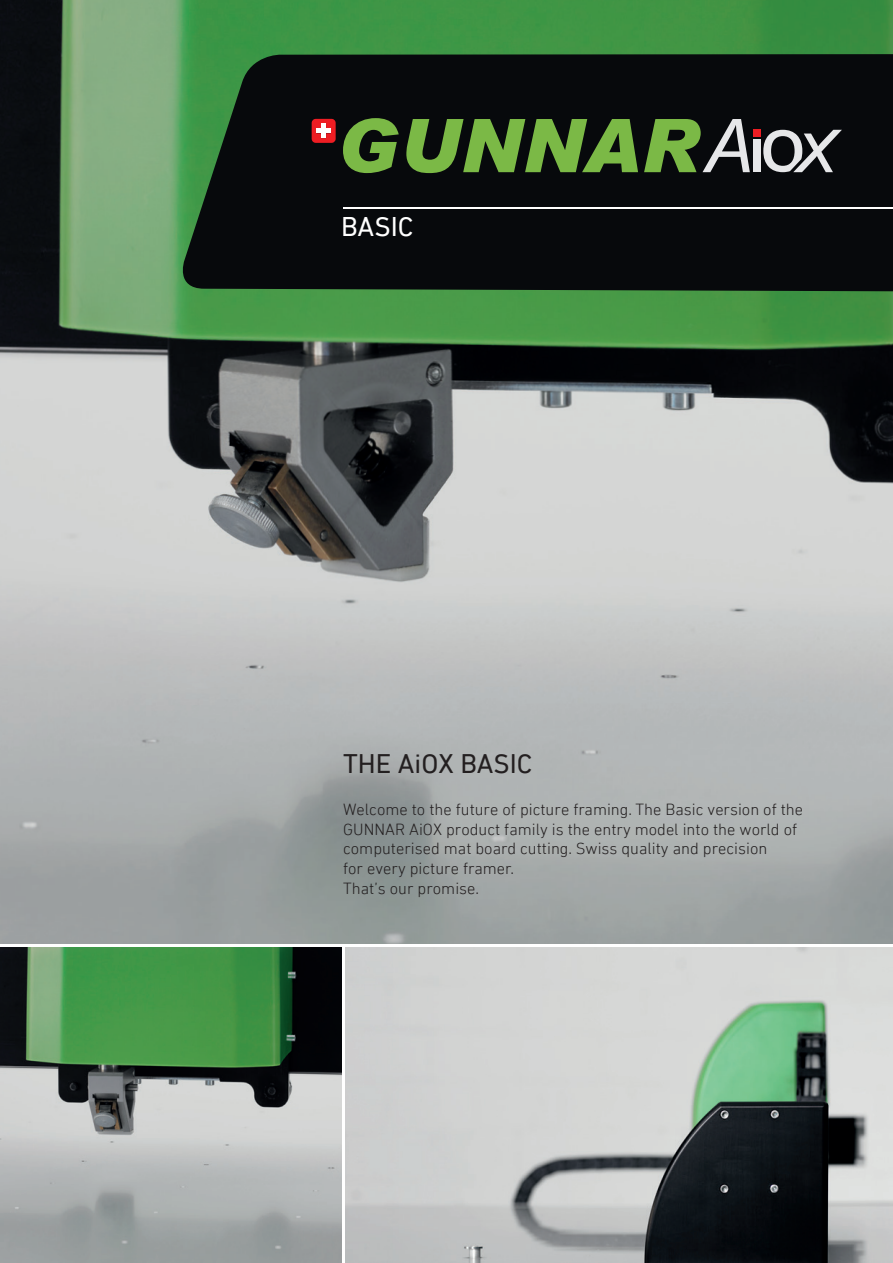
<style>
.page{position:relative;width:893px;height:1263px;background:#fff}
.page>*{position:absolute;margin:0;border:0;box-sizing:border-box;transform-origin:0 0}
.t1{font:27.6px "DIN Next LT Pro";color:#fff}
.t2{font:27.45px "DIN Next LT Pro";color:#231f20}
.t3{font:300 16.5px/19.8px "DIN Next LT Pro";color:#231f20}
</style>
<div class="page">
<img style="left:0;top:0;width:893px;height:1263px">
<svg style="left:175px;top:54px;width:718px;height:238px;background:#0b1310"></svg>
<svg style="left:343px;top:118px;width:56px;height:55px;background:#4d742f"></svg>
<svg style="left:406px;top:119px;width:232px;height:54px;background:#4d742f"></svg>
<svg style="left:312px;top:119px;width:24px;height:24px"></svg>
<div style="left:316px;top:128px;width:15px;height:5px;background:#fff"></div>
<div style="left:321px;top:124px;width:5px;height:14px;background:#fff"></div>
<svg style="left:644px;top:119px;width:106px;height:53px;background:#516841"></svg>
<svg style="left:763px;top:130px;width:79px;height:42px;background:#616366"></svg>
<div style="left:753px;top:140px;width:7px;height:32px;background:#e6e7e9"></div>
<div style="left:753px;top:130px;width:7px;height:7px;background:#ee1d23"></div>
<hr style="left:343px;top:207px;width:550px;height:2px;background:#fff">
<hr style="left:0;top:944px;width:893px;height:3px;background:#fff">
<hr style="left:342px;top:947px;width:2px;height:316px;background:#fff">
<h1 class="t1" style="left:341px;top:211px;width:74px">BASIC</h1>
<h2 class="t2" style="left:343px;top:748px;width:191px">THE AiOX BASIC</h2>
<p class="t3" style="left:343px;top:799px;width:461px">Welcome to the future of picture framing. The Basic version of the GUNNAR AiOX product family is the entry model into the world of computerised mat board cutting. Swiss quality and precision<br>for every picture framer.<br>That’s our promise.</p>
</div>
